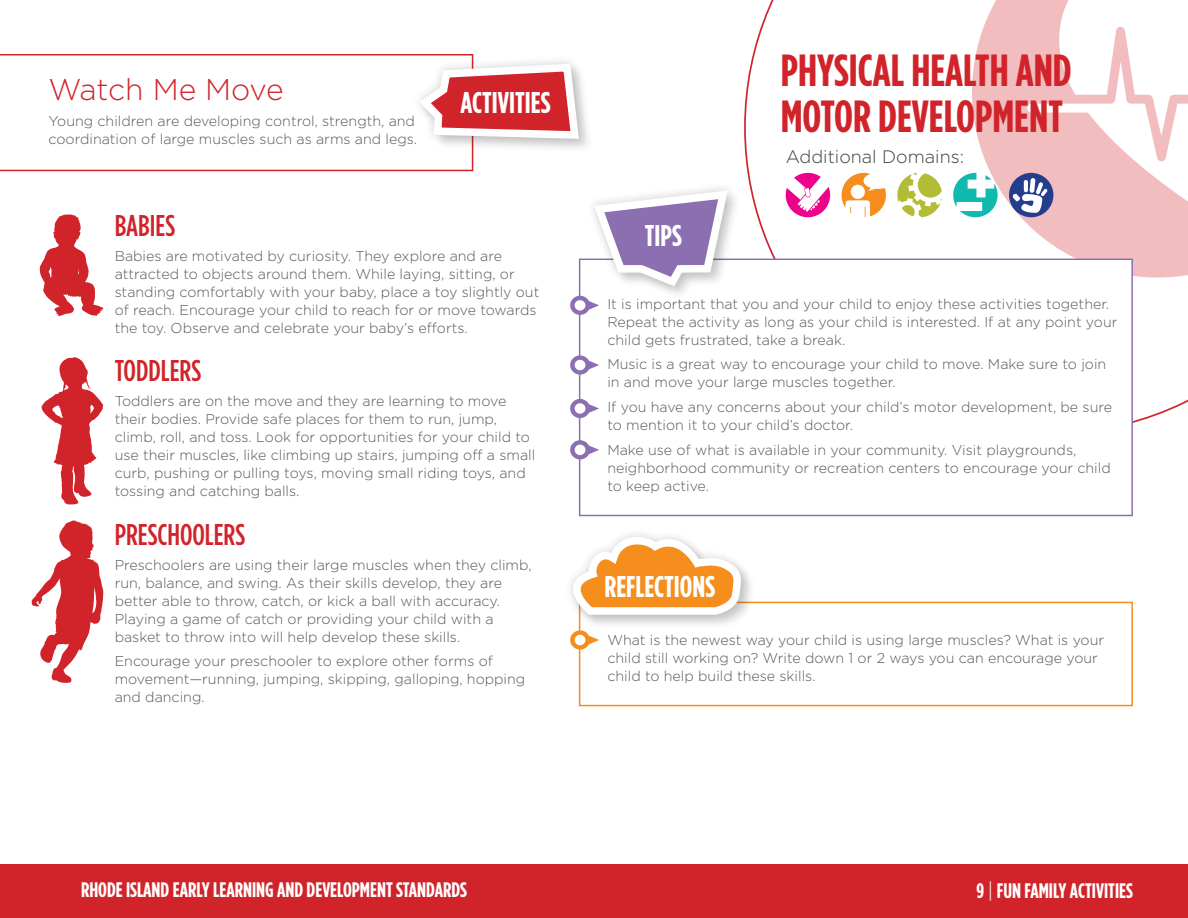
<style>
.page{position:relative;width:1188px;height:918px;background:#fff}
.page>*{position:absolute;margin:0;border:0;box-sizing:border-box;transform-origin:0 0}
.t1{font:700 45px/46.5px "Gotham Condensed";color:#d1232a}
.text{font:500 30px "Gotham Condensed";color:#d1232a}
.icons{font:700 30px "Gotham Condensed";color:#fff}
.inside_title{font:300 30px "Gotham";letter-spacing:-.01em;color:#d1232a}
.t2{font:700 21px "Gotham Condensed";color:#fff}
.t3{font:300 18px "Gotham";color:#3e3e3f}
.text-2{font:300 14.25px/18px "Gotham";color:#57585a}
.s1{font-family:"Gotham";font-weight:300}
</style>
<div class="page">
<svg style="left:744px;top:0;width:444px;height:423px"></svg>
<div style="left:0;top:864px;width:1188px;height:54px;background:#d1232a"></div>
<svg style="left:972px;top:0;width:216px;height:278px;fill:#f1bdbf"></svg>
<svg style="left:0;top:54px;width:473px;height:117px"></svg>
<div style="left:580px;top:259px;width:552px;height:256px;background:#fff"></div>
<div style="left:579px;top:259px;width:554px;height:257px;border:2px solid #8c6fb1"></div>
<div style="left:594px;top:190px;width:148px;height:110px;background:#fff"></div>
<svg style="left:570px;top:188px;width:162px;height:127px"></svg>
<svg style="left:570px;top:355px;width:29px;height:20px"></svg>
<svg style="left:570px;top:399px;width:29px;height:19px"></svg>
<svg style="left:570px;top:440px;width:29px;height:19px"></svg>
<div style="left:579px;top:602px;width:554px;height:104px;border:2px solid #f68e1e"></div>
<svg style="left:570px;top:630px;width:29px;height:20px"></svg>
<div style="left:572px;top:536px;width:184px;height:94px;background:#fdfdfd"></div>
<div style="left:564px;top:528px;width:186px;height:96px;background:#231f20;opacity:.2"></div>
<svg style="left:564px;top:532px;width:181px;height:87px"></svg>
<svg style="left:40px;top:214px;width:64px;height:102px"></svg>
<svg style="left:42px;top:357px;width:61px;height:147px"></svg>
<svg style="left:32px;top:520px;width:71px;height:163px"></svg>
<svg style="left:1009px;top:173px;width:44px;height:44px"></svg>
<svg style="left:897px;top:173px;width:45px;height:44px"></svg>
<svg style="left:842px;top:173px;width:44px;height:44px"></svg>
<svg style="left:786px;top:173px;width:44px;height:44px"></svg>
<svg style="left:953px;top:173px;width:45px;height:44px"></svg>
<div style="left:419px;top:63px;width:174px;height:90px;background:#fefefe"></div>
<div style="left:411px;top:54px;width:177px;height:94px;background:#231f20;opacity:.2"></div>
<svg style="left:414px;top:60px;width:169px;height:83px"></svg>
<p class="inside_title" style="left:49px;top:73px;width:237px">Watch Me Move</p>
<p class="text-2" style="left:49px;top:112px;width:370px">Young children are developing control, strength, and coordination of large muscles such as arms and legs.</p>
<p class="icons" style="left:461px;top:85px;width:91px">ACTIVITIES</p>
<p class="text" style="left:115px;top:209px;width:62px">BABIES</p>
<p class="text-2" style="left:115px;top:246px;width:426px">Babies are motivated by curiosity. They explore and are attracted to objects around them. While laying, sitting, or standing comfortably with your baby, place a toy slightly out of reach. Encourage your child to reach for or move towards the toy. Observe and celebrate your baby’s efforts.</p>
<p class="text" style="left:115px;top:354px;width:88px">TODDLERS</p>
<p class="text-2" style="left:115px;top:392px;width:422px">Toddlers are on the move and they are learning to move their bodies. Provide safe places for them to run, jump, climb, roll, and toss. Look for opportunities for your child to use their muscles, like climbing up stairs, jumping off a small curb, pushing or pulling toys, moving small riding toys, and tossing and catching balls.</p>
<p class="text" style="left:115px;top:518px;width:132px">PRESCHOOLERS</p>
<p class="text-2" style="left:115px;top:555px;width:419px">Preschoolers are using their large muscles when they climb, run, balance, and swing. As their skills develop, they are better able to throw, catch, or kick a ball with accuracy.<br>Playing a game of catch or providing your child with a basket to throw into will help develop these skills.</p>
<p class="text-2" style="left:115px;top:652px;width:412px">Encourage your preschooler to explore other forms of movement—running, jumping, skipping, galloping, hopping and dancing.</p>
<h1 class="t1" style="left:781px;top:46px;width:293px">PHYSICAL HEALTH AND<br>MOTOR DEVELOPMENT</h1>
<p class="icons" style="left:645px;top:219px;width:38px">TIPS</p>
<p class="t3" style="left:786px;top:147px;width:180px">Additional Domains:</p>
<p class="text-2" style="left:607px;top:294px;width:512px">It is important that you and your child to enjoy these activities together.<br>Repeat the activity as long as your child is interested. If at any point your child gets frustrated, take a break.</p>
<p class="text-2" style="left:607px;top:355px;width:500px">Music is a great way to encourage your child to move. Make sure to join in and move your large muscles together.</p>
<p class="text-2" style="left:607px;top:398px;width:506px">If you have any concerns about your child’s motor development, be sure to mention it to your child’s doctor.</p>
<p class="text-2" style="left:607px;top:441px;width:505px">Make use of what is available in your community. Visit playgrounds, neighborhood community or recreation centers to encourage your child to keep active.</p>
<p class="icons" style="left:604px;top:570px;width:112px">REFLECTIONS</p>
<p class="text-2" style="left:607px;top:631px;width:498px">What is the newest way your child is using large muscles? What is your child still working on? Write down 1 or 2 ways you can encourage your child to help build these skills.</p>
<h3 class="t2" style="left:81px;top:878px;width:388px">RHODE ISLAND EARLY LEARNING AND DEVELOPMENT STANDARDS</h3>
<h3 class="t2" style="left:976px;top:878px;width:158px">9 <span class="s1">|</span> FUN FAMILY ACTIVITIES</h3>
</div>
